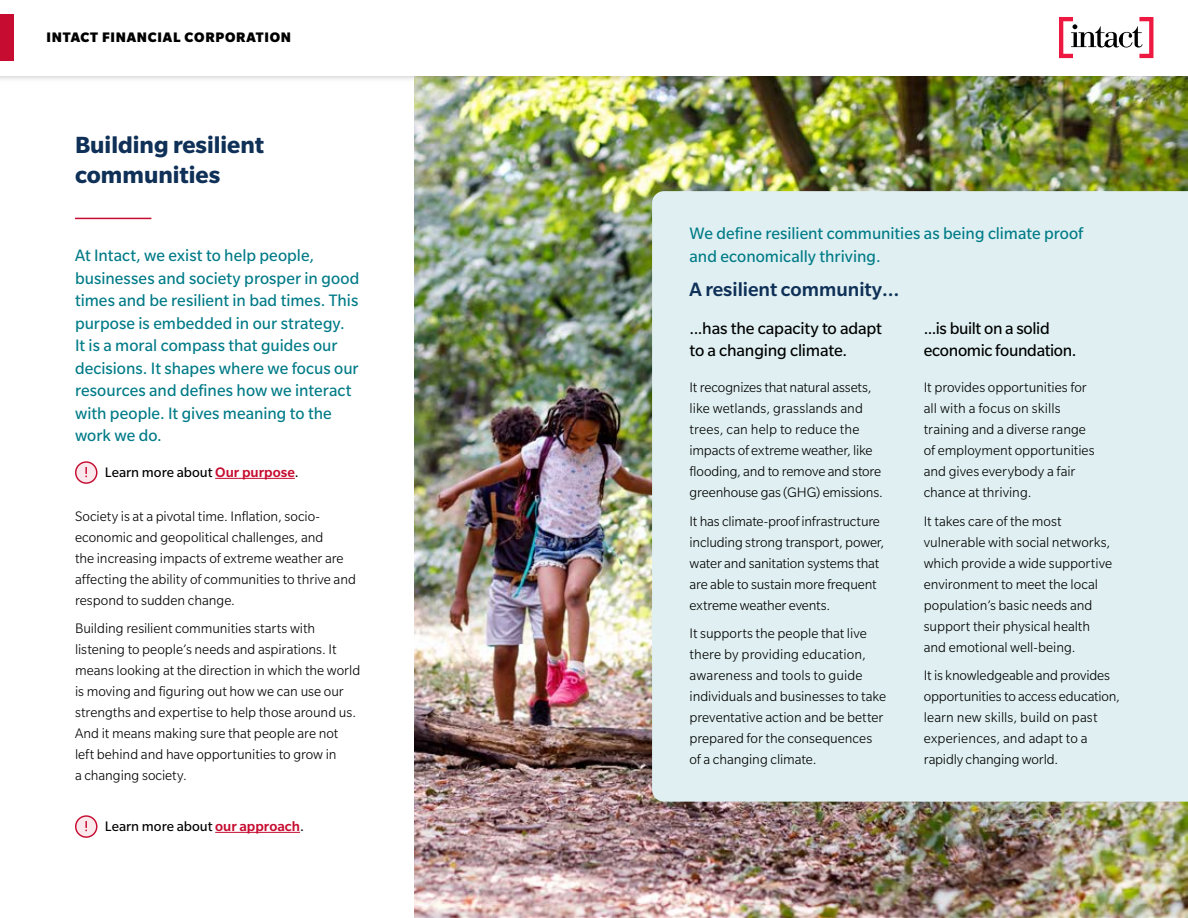
<style>
.page{position:relative;width:1188px;height:918px;background:#fff}
.page>*{position:absolute;margin:0;border:0;box-sizing:border-box;transform-origin:0 0}
.H1_-_Page_Heading_w_line{font:700 25.5px/30px "Slate Std";color:#0f3057}
.H2_-_Paragraph_Header{font:500 21px "Slate Std";color:#0f3057}
.P_-_Deck_highlighted_copy{font:18px/22.5px "Slate Std";color:#007b87}
.H3_-_Paragraph_Subhead{font:18px/22.5px "Slate Std";letter-spacing:-.01em;color:#000}
.P_-_Body{font:300 15px/21px "Slate Std";color:#000}
.P_-_More_Information{font:15px "Slate Std";color:#000}
.t1{font:900 15px "Slate Std";letter-spacing:.05em;color:#000}
.s1{font-weight:500;color:#c60c30}
</style>
<div class="page">
<img style="left:414px;top:83px;width:774px;height:835px">
<hr style="left:215px;top:478px;width:80px;height:1px;background:#c60c30">
<hr style="left:215px;top:832px;width:85px;height:1px;background:#c60c30">
<hr style="left:75px;top:218px;width:76px;height:1px;background:#c60c30">
<svg style="left:75px;top:461px;width:23px;height:23px"></svg>
<svg style="left:75px;top:815px;width:23px;height:23px"></svg>
<div style="left:0;top:0;width:1188px;height:83px;background:#000;opacity:.21"></div>
<div style="left:0;top:0;width:1188px;height:75px;background:#fff"></div>
<svg style="left:1059px;top:17px;width:94px;height:41px"></svg>
<div style="left:0;top:14px;width:14px;height:47px;background:#c60c30"></div>
<div style="left:652px;top:191px;width:536px;height:611px;background:#e0f0f2"></div>
<p class="t1" style="left:46px;top:30px;width:246px">INTACT FINANCIAL CORPORATION</p>
<h1 class="H1_-_Page_Heading_w_line" style="left:75px;top:130px;width:191px">Building resilient communities</h1>
<p class="P_-_Deck_highlighted_copy" style="left:75px;top:244px;width:286px">At Intact, we exist to help people, businesses and society prosper in good times and be resilient in bad times. This purpose is embedded in our strategy.<br>It is a moral compass that guides our decisions. It shapes where we focus our resources and defines how we interact with people. It gives meaning to the work we do.</p>
<p class="P_-_More_Information" style="left:105px;top:465px;width:195px">Learn more about <span class="s1">Our purpose</span>.</p>
<p class="P_-_Body" style="left:75px;top:505px;width:283px">Society is at a pivotal time. Inflation, socio&shy;economic and geopolitical challenges, and<br>the increasing impacts of extreme weather are affecting the ability of communities to thrive and respond to sudden change.</p>
<p class="P_-_Body" style="left:75px;top:618px;width:287px">Building resilient communities starts with listening to people’s needs and aspirations. It means looking at the direction in which the world is moving and figuring out how we can use our strengths and expertise to help those around us.<br>And it means making sure that people are not left behind and have opportunities to grow in<br>a changing society.</p>
<p class="P_-_More_Information" style="left:105px;top:819px;width:200px">Learn more about <span class="s1">our approach</span>.</p>
<p class="P_-_Deck_highlighted_copy" style="left:690px;top:222px;width:395px">We define resilient communities as being climate proof and economically thriving.</p>
<h2 class="H2_-_Paragraph_Header" style="left:690px;top:279px;width:211px">A resilient community…</h2>
<h3 class="H3_-_Paragraph_Subhead" style="left:690px;top:317px;width:194px">...has the capacity to adapt to a changing climate.</h3>
<p class="P_-_Body" style="left:690px;top:377px;width:195px">It recognizes that natural assets, like wetlands, grasslands and trees, can help to reduce the impacts of extreme weather, like flooding, and to remove and store greenhouse gas (GHG) emissions.</p>
<p class="P_-_Body" style="left:690px;top:511px;width:196px">It has climate-proof infrastructure including strong transport, power, water and sanitation systems that are able to sustain more frequent extreme weather events.</p>
<p class="P_-_Body" style="left:690px;top:623px;width:198px">It supports the people that live there by providing education, awareness and tools to guide individuals and businesses to take preventative action and be better prepared for the consequences of a changing climate.</p>
<h3 class="H3_-_Paragraph_Subhead" style="left:924px;top:317px;width:154px">...is built on a solid economic foundation.</h3>
<p class="P_-_Body" style="left:924px;top:377px;width:172px">It provides opportunities for all with a focus on skills training and a diverse range of employment opportunities and gives everybody a fair chance at thriving.</p>
<p class="P_-_Body" style="left:924px;top:511px;width:190px">It takes care of the most vulnerable with social networks, which provide a wide supportive environment to meet the local population’s basic needs and support their physical health and emotional well-being.</p>
<p class="P_-_Body" style="left:924px;top:665px;width:198px">It is knowledgeable and provides opportunities to access education, learn new skills, build on past experiences, and adapt to a rapidly changing world.</p>
</div>
